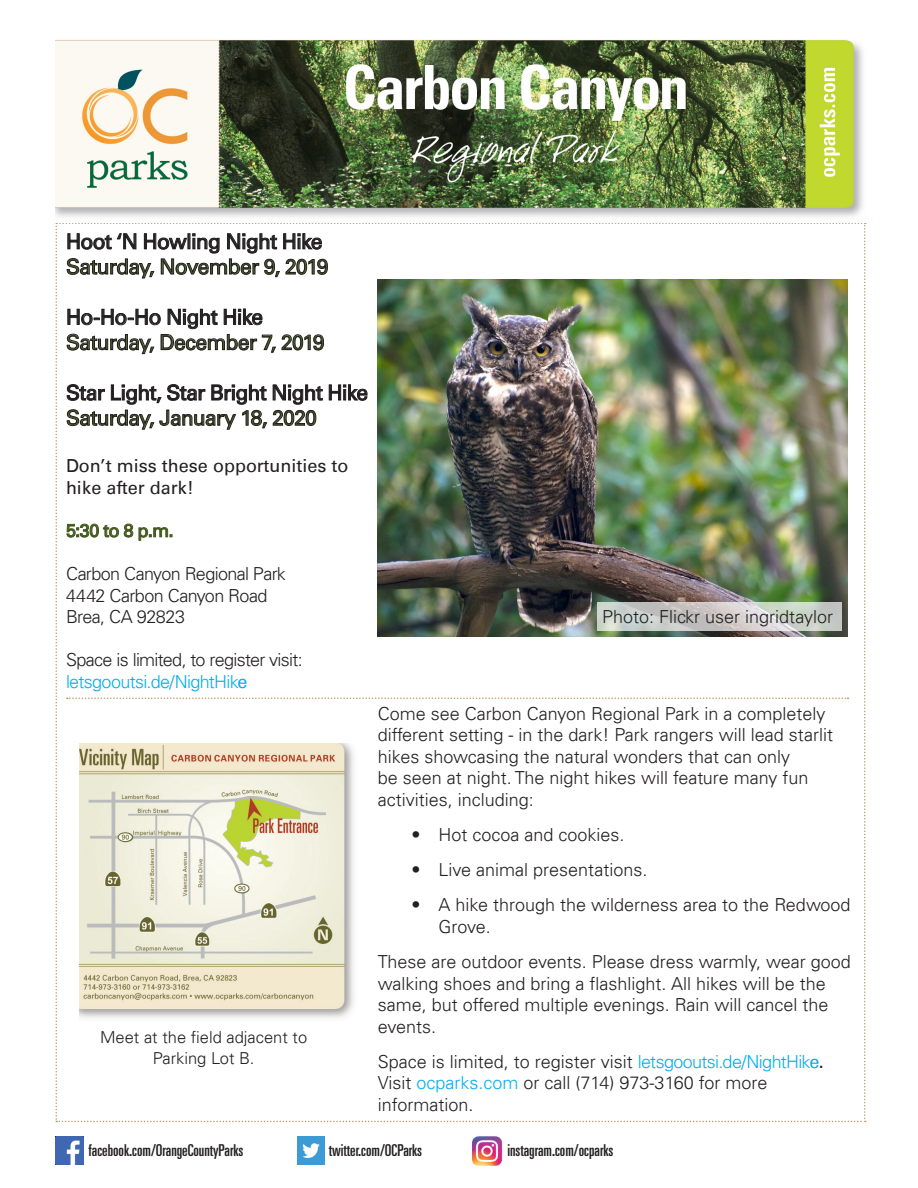
<style>
.page{position:relative;width:918px;height:1188px;background:#fff}
.page>*{position:absolute;margin:0;border:0;box-sizing:border-box;transform-origin:0 0}
.t1{font:21px "Univers LT";letter-spacing:-.035em;color:#44591f}
.t2{font:21px "Univers LT";letter-spacing:-.035em;color:#231f20}
.t3{font:300 18px/21.6px "Univers LT";color:#231f20}
.t4{font:300 18px "Univers LT";letter-spacing:-.035em;color:#231f20}
.t5{font:18px/21.6px "Univers LT";color:#231f20}
.t6{font:300 18px "Univers LT";letter-spacing:-.04em;color:#231f20}
.t7{font:300 18px "Univers LT";letter-spacing:-.04em;color:#00aeef}
.t8{font:300 18px "Univers LT";letter-spacing:-.025em;color:#231f20}
.t9{font:18px "Univers LT";color:#44591f}
.t10{font:300 16.5px/21px "Univers LT";color:#231f20;text-align:center}
.t11{font:ultra-condensed 16.35px "Univers LT";color:#231f20}
.s1{font-weight:400}
.s2{color:#00aeef}
.s3{font-weight:400;color:#00aeef}
</style>
<div class="page">
<img style="left:56px;top:39px;width:807px;height:178px">
<img style="left:56px;top:223px;width:810px;height:899px">
<img style="left:56px;top:1137px;width:27px;height:28px">
<img style="left:297px;top:1137px;width:28px;height:27px">
<img style="left:472px;top:1136px;width:31px;height:30px">
<p class="t2" style="left:66px;top:229px;width:258px">Hoot ‘N Howling Night Hike</p>
<p class="t1" style="left:66px;top:254px;width:264px">Saturday, November 9, 2019</p>
<p class="t2" style="left:66px;top:305px;width:199px">Ho-Ho-Ho Night Hike</p>
<p class="t1" style="left:66px;top:330px;width:260px">Saturday, December 7, 2019</p>
<p class="t2" style="left:66px;top:380px;width:304px">Star Light, Star Bright Night Hike</p>
<p class="t1" style="left:66px;top:405px;width:252px">Saturday, January 18, 2020</p>
<p class="t5" style="left:66px;top:455px;width:284px">Don’t miss these opportunities to hike after dark!</p>
<p class="t9" style="left:66px;top:520px;width:109px">5:30 to 8 p.m.</p>
<p class="t4" style="left:66px;top:563px;width:221px">Carbon Canyon Regional Park</p>
<p class="t4" style="left:66px;top:584px;width:203px">4442 Carbon Canyon Road</p>
<p class="t8" style="left:66px;top:606px;width:121px">Brea, CA 92823</p>
<p class="t6" style="left:66px;top:649px;width:238px">Space is limited, to register visit:</p>
<p class="t7" style="left:66px;top:671px;width:183px">letsgooutsi.de/NightHik<span class="s1">e</span></p>
<p class="t10" style="left:100px;top:1026px;width:209px">Meet at the field adjacent to<br>Parking Lot B.</p>
<p class="t3" style="left:602px;top:606px;width:233px">Photo: Flickr user ingridtaylor</p>
<p class="t3" style="left:378px;top:702px;width:457px">Come see Carbon Canyon Regional Park in a completely different setting - in the dark! Park rangers will lead starlit hikes showcasing the natural wonders that can only<br>be seen at night. The night hikes will feature many fun activities, including:</p>
<p class="t3" style="left:412px;top:824px;width:215px">• Hot cocoa and cookies.</p>
<p class="t3" style="left:412px;top:859px;width:238px">• Live animal presentations.</p>
<p class="t3" style="left:439px;top:894px;width:414px;text-indent:-27px">• A hike through the wilderness area to the Redwood<br>Grove.</p>
<p class="t3" style="left:378px;top:951px;width:475px">These are outdoor events. Please dress warmly, wear good walking shoes and bring a flashlight. All hikes will be the same, but offered multiple evenings. Rain will cancel the events.</p>
<p class="t3" style="left:378px;top:1051px;width:448px">Space is limited, to register visit <span class="s2">letsgooutsi.de/NightHik</span><span class="s3">e</span><span class="s1">.<br></span>Visit <span class="s2">ocparks.com</span> or call (714) 973-3160 for more information.</p>
<p class="t11" style="left:89px;top:1141px;width:156px">facebook.com/OrangeCountyParks</p>
<p class="t11" style="left:329px;top:1141px;width:95px">twitter.com/OCParks</p>
<p class="t11" style="left:507px;top:1141px;width:107px">instagram.com/ocparks</p>
</div>
